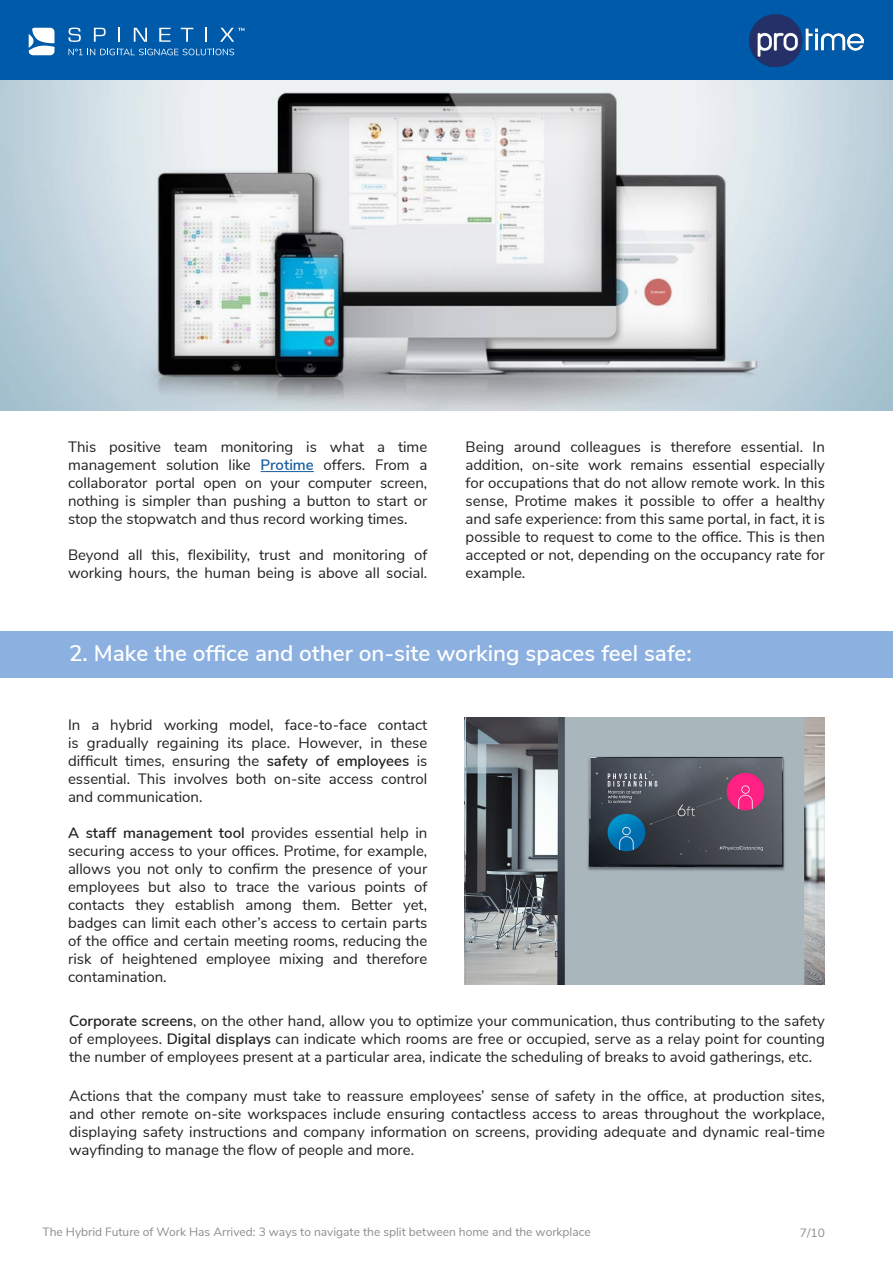
<style>
.page{position:relative;width:893px;height:1263px;background:#fff}
.page>*{position:absolute;margin:0;border:0;box-sizing:border-box;transform-origin:0 0}
.t1{font:600 22.5px "Nunito Sans";color:#fff}
.t2{font:15px/18px "Nunito Sans";color:#231f20;text-align:justify}
.t3{font:12px "Nunito Sans";color:#8a8c8f}
.s1{font-weight:600;color:#175d9e}
.s2{font-weight:600}
</style>
<div class="page">
<div style="left:0;top:0;width:893px;height:81px;background:#005aaa"></div>
<svg style="left:69px;top:49px;width:165px;height:6px"></svg>
<svg style="left:68px;top:28px;width:13px;height:14px"></svg>
<svg style="left:94px;top:28px;width:12px;height:14px"></svg>
<svg style="left:134px;top:28px;width:13px;height:14px"></svg>
<svg style="left:159px;top:28px;width:12px;height:14px"></svg>
<svg style="left:181px;top:28px;width:12px;height:14px"></svg>
<svg style="left:118px;top:28px;width:2px;height:14px"></svg>
<svg style="left:206px;top:28px;width:1px;height:14px"></svg>
<svg style="left:220px;top:28px;width:24px;height:14px"></svg>
<svg style="left:29px;top:28px;width:25px;height:27px"></svg>
<img style="left:750px;top:14px;width:113px;height:53px">
<hr style="left:261px;top:471px;width:53px;height:1px;background:#175d9e">
<img style="left:0;top:81px;width:893px;height:329px">
<div style="left:0;top:631px;width:893px;height:47px;background:#8cb0e0"></div>
<img style="left:465px;top:718px;width:360px;height:266px">
<p class="t2" style="left:68px;top:437px;width:361px">This positive team monitoring is what a time management solution like <span class="s1">Protime</span> offers. From a collaborator portal open on your computer screen, nothing is simpler than pushing a button to start or stop the stopwatch and thus record working times.</p>
<p class="t2" style="left:68px;top:545px;width:361px">Beyond all this, flexibility, trust and monitoring of working hours, the human being is above all social.</p>
<p class="t2" style="left:466px;top:437px;width:361px">Being around colleagues is therefore essential. In addition, on-site work remains essential especially for occupations that do not allow remote work. In this sense, Protime makes it possible to offer a healthy and safe experience: from this same portal, in fact, it is possible to request to come to the office. This is then accepted or not, depending on the occupancy rate for example.</p>
<p class="t1" style="left:69px;top:637px;width:624px">2. Make the office and other on-site working spaces feel safe:</p>
<p class="t2" style="left:68px;top:714px;width:361px">In a hybrid working model, face-to-face contact is gradually regaining its place. However, in these difficult times, ensuring the <span class="s2">safety of employees</span> is essential. This involves both on-site access control and communication.</p>
<p class="t2" style="left:68px;top:822px;width:361px"><span class="s2">A staff management tool</span> provides essential help in securing access to your offices. Protime, for example, allows you not only to confirm the presence of your employees but also to trace the various points of contacts they establish among them. Better yet, badges can limit each other’s access to certain parts of the office and certain meeting rooms, reducing the risk of heightened employee mixing and therefore contamination.</p>
<p class="t2" style="left:69px;top:1010px;width:757px"><span class="s2">Corporate screens</span>, on the other hand, allow you to optimize your communication, thus contributing to the safety of employees. <span class="s2">Digital displays</span> can indicate which rooms are free or occupied, serve as a relay point for counting the number of employees present at a particular area, indicate the scheduling of breaks to avoid gatherings, etc.</p>
<p class="t2" style="left:69px;top:1086px;width:757px">Actions that the company must take to reassure employees’ sense of safety in the office, at production sites, and other remote on-site workspaces include ensuring contactless access to areas throughout the workplace, displaying safety instructions and company information on screens, providing adequate and dynamic real-time wayfinding to manage the flow of people and more.</p>
<p class="t3" style="left:43px;top:1223px;width:550px">The Hybrid Future of Work Has Arrived: 3 ways to navigate the split between home and the workplace</p>
<p class="t3" style="left:800px;top:1224px;width:26px">7/10</p>
</div>
